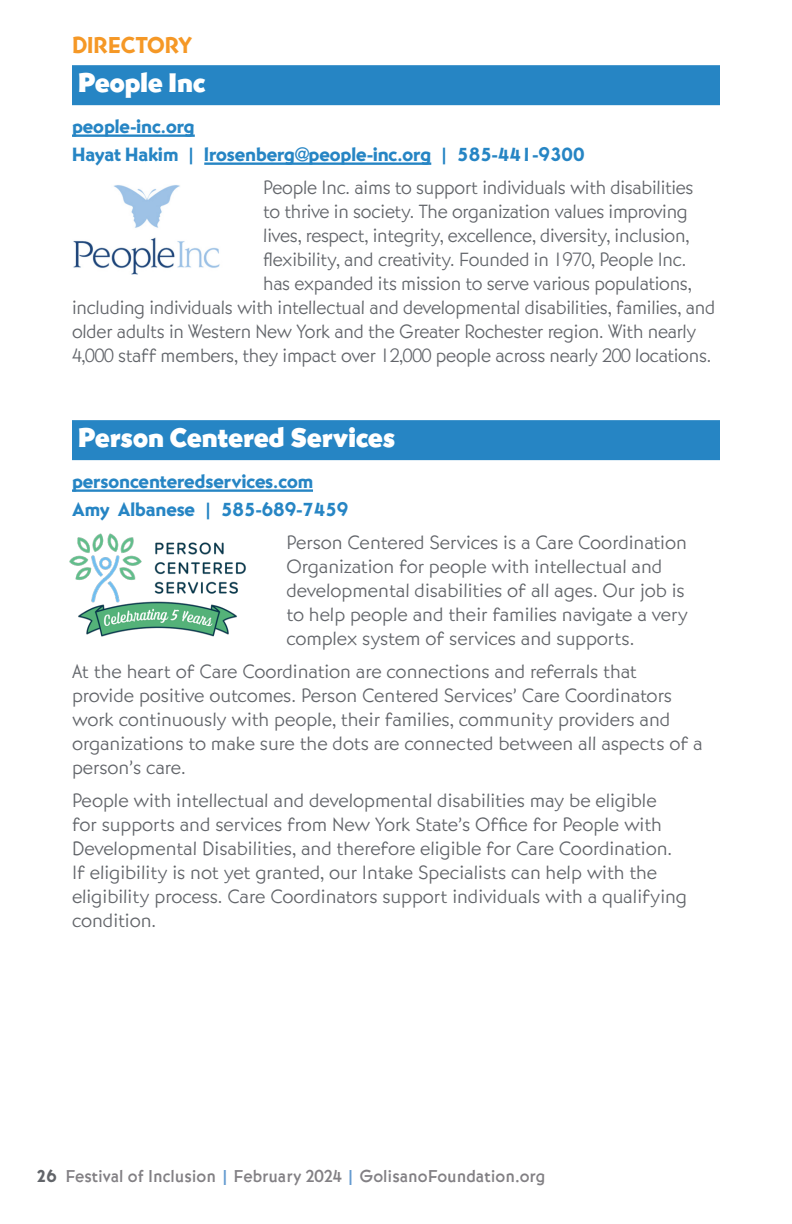
<style>
.page{position:relative;width:792px;height:1224px;background:#fff}
.page>*{position:absolute;margin:0;border:0;box-sizing:border-box;transform-origin:0 0}
.Dir_Organization{font:28px "Bernhard Got URW Ext Hea";letter-spacing:.01em;color:#fff}
.t1{font:24px "Bernhard Got URW Hea";color:#f59826}
.Dir_Description{font:300 20px/24px "Bernhard Got URW";letter-spacing:-.01em;color:#62656a}
.dir_contacts{font:20px "Bernhard Got URW Hea";color:#2685c4}
.t2{font:500 18px "Bernhard Got URW";color:#828084}
.s1{font-family:"Bernhard Got URW Hea";font-weight:400;color:#62656a}
.s2{color:#659bd0}
</style>
<div class="page">
<div style="left:72px;top:65px;width:648px;height:40px;background:#2685c4"></div>
<hr style="left:72px;top:134px;width:123px;height:3px;background:#2685c4">
<hr style="left:204px;top:162px;width:227px;height:3px;background:#2685c4">
<div style="left:72px;top:420px;width:648px;height:40px;background:#2685c4"></div>
<hr style="left:72px;top:489px;width:241px;height:3px;background:#2685c4">
<img style="left:73px;top:185px;width:147px;height:90px">
<img style="left:69px;top:533px;width:177px;height:104px">
<p class="t1" style="left:72px;top:30px;width:122px">DIRECTORY</p>
<p class="Dir_Organization" style="left:78px;top:66px;width:129px">People Inc</p>
<p class="dir_contacts" style="left:72px;top:114px;width:124px">people-inc.org</p>
<p class="dir_contacts" style="left:72px;top:142px;width:514px">Hayat Hakim | lrosenberg@people-inc.org | 585-441-9300</p>
<p class="Dir_Description" style="left:263px;top:176px;width:432px">People Inc. aims to support individuals with disabilities</p>
<p class="Dir_Description" style="left:263px;top:200px;width:426px">to thrive in society. The organization values improving</p>
<p class="Dir_Description" style="left:263px;top:224px;width:428px">lives, respect, integrity, excellence, diversity, inclusion,</p>
<p class="Dir_Description" style="left:263px;top:248px;width:425px">flexibility, and creativity. Founded in 1970, People Inc.</p>
<p class="Dir_Description" style="left:263px;top:272px;width:430px">has expanded its mission to serve various populations,</p>
<p class="Dir_Description" style="left:72px;top:296px;width:645px">including individuals with intellectual and developmental disabilities, families, and</p>
<p class="Dir_Description" style="left:72px;top:320px;width:626px">older adults in Western New York and the Greater Rochester region. With nearly</p>
<p class="Dir_Description" style="left:72px;top:344px;width:641px">4,000 staff members, they impact over 12,000 people across nearly 200 locations.</p>
<p class="Dir_Organization" style="left:78px;top:421px;width:319px">Person Centered Services</p>
<p class="dir_contacts" style="left:72px;top:469px;width:243px">personcenteredservices.com</p>
<p class="dir_contacts" style="left:72px;top:497px;width:278px">Amy Albanese | 585-689-7459</p>
<p class="Dir_Description" style="left:287px;top:531px;width:403px">Person Centered Services is a Care Coordination Organization for people with intellectual and developmental disabilities of all ages. Our job is to help people and their families navigate a very complex system of services and supports.</p>
<p class="Dir_Description" style="left:72px;top:660px;width:632px">At the heart of Care Coordination are connections and referrals that provide positive outcomes. Person Centered Services’ Care Coordinators work continuously with people, their families, community providers and organizations to make sure the dots are connected between all aspects of a person’s care.</p>
<p class="Dir_Description" style="left:72px;top:789px;width:617px">People with intellectual and developmental disabilities may be eligible<br>for supports and services from New York State’s Office for People with Developmental Disabilities, and therefore eligible for Care Coordination.<br>If eligibility is not yet granted, our Intake Specialists can help with the eligibility process. Care Coordinators support individuals with a qualifying condition.</p>
<p class="t2" style="left:36px;top:1166px;width:511px"><span class="s1">26</span> Festival of Inclusion <span class="s2">|</span> February 2024 <span class="s2">|</span> GolisanoFoundation.org</p>
</div>
